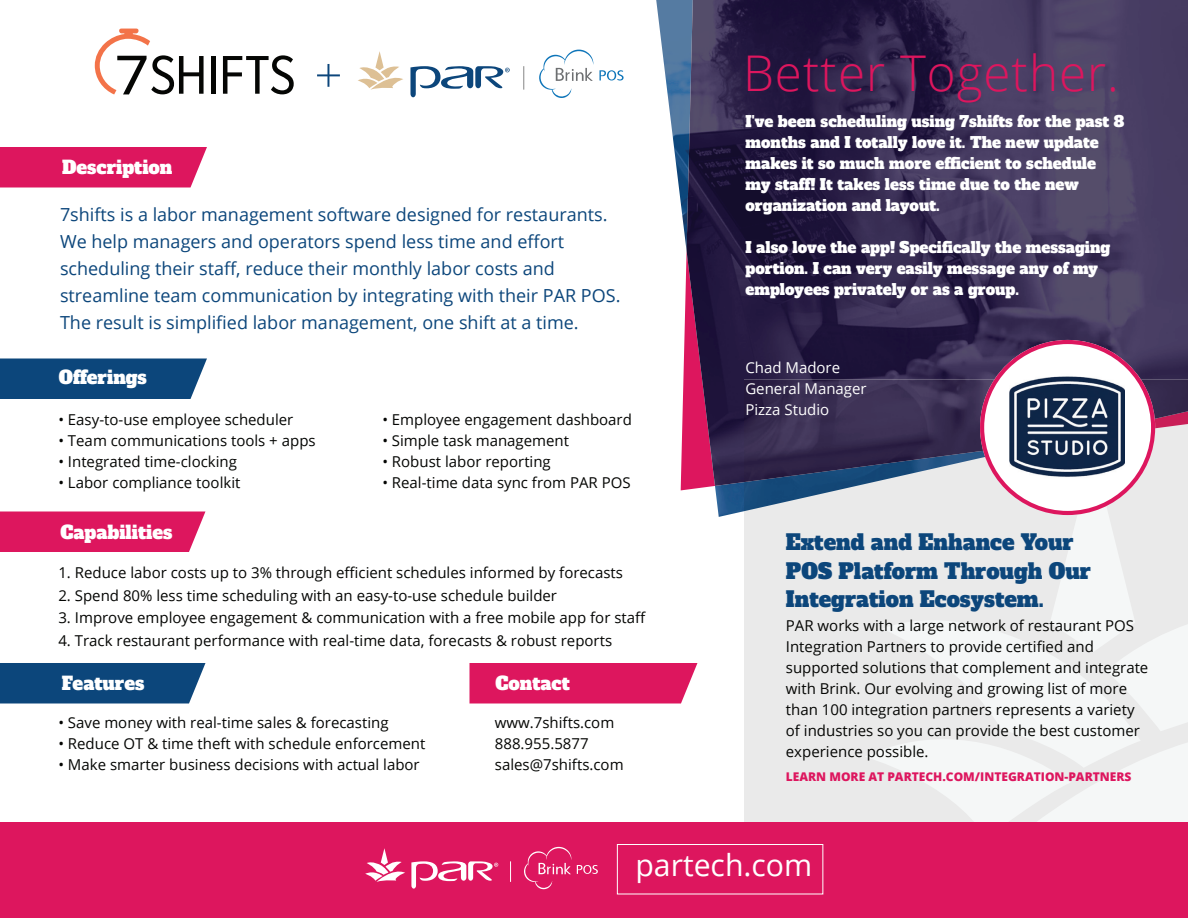
<style>
.page{position:relative;width:1188px;height:918px;background:#fff}
.page>*{position:absolute;margin:0;border:0;box-sizing:border-box;transform-origin:0 0}
.t1{font:300 49.35px "Open Sans";letter-spacing:.02em;color:#dd165e}
.t2{font:30.15px "Open Sans";color:#fff}
.t3{font:21px/28.5px "Alfa Slab One";color:#0c467b}
.t4{font:18px/27px "Open Sans";color:#0c467b}
.t5{font:18px "Alfa Slab One";color:#fff}
.t6{font:15px/21px "Open Sans";color:#040503}
.t7{font:15px/21px "Alfa Slab One";color:#fff}
.t8{font:15px/21px "Open Sans";color:#fff}
.t9{font:800 12px "Open Sans";color:#dd165e}
</style>
<div class="page">
<div style="left:744px;top:380px;width:444px;height:538px;background:#eaeaea"></div>
<svg style="left:681px;top:251px;width:33px;height:239px"></svg>
<img style="left:715px;top:486px;width:29px;height:31px">
<img style="left:744px;top:486px;width:112px;height:25px">
<img style="left:656px;top:0;width:31px;height:251px">
<img style="left:687px;top:0;width:501px;height:486px">
<img style="left:744px;top:380px;width:121px;height:102px">
<div style="left:0;top:822px;width:1188px;height:96px;background:#dd165e"></div>
<svg style="left:317px;top:64px;width:23px;height:23px"></svg>
<svg style="left:358px;top:51px;width:45px;height:39px"></svg>
<svg style="left:410px;top:66px;width:100px;height:31px"></svg>
<svg style="left:523px;top:66px;width:1px;height:24px"></svg>
<svg style="left:539px;top:50px;width:85px;height:48px"></svg>
<svg style="left:365px;top:848px;width:40px;height:34px"></svg>
<svg style="left:411px;top:861px;width:87px;height:28px"></svg>
<svg style="left:510px;top:861px;width:1px;height:21px"></svg>
<svg style="left:524px;top:847px;width:74px;height:42px"></svg>
<div style="left:617px;top:844px;width:206px;height:50px;border:1px solid #fff"></div>
<div style="left:0;top:147px;width:207px;height:41px;background:#dd165e"></div>
<div style="left:0;top:359px;width:207px;height:40px;background:#0c467b"></div>
<div style="left:0;top:512px;width:205px;height:40px;background:#dd165e"></div>
<div style="left:0;top:663px;width:205px;height:40px;background:#0c467b"></div>
<div style="left:469px;top:663px;width:228px;height:41px;background:#dd165e"></div>
<svg style="left:865px;top:340px;width:323px;height:482px"></svg>
<div style="left:211px;top:56px;width:5px;height:38px;background:#050604"></div>
<svg style="left:223px;top:55px;width:71px;height:39px"></svg>
<svg style="left:95px;top:29px;width:109px;height:65px"></svg>
<img style="left:1009px;top:369px;width:116px;height:115px">
<p class="t5" style="left:62px;top:152px;width:112px">Description</p>
<p class="t4" style="left:60px;top:200px;width:562px">7shifts is a labor management software designed for restaurants.<br>We help managers and operators spend less time and effort scheduling their staff, reduce their monthly labor costs and streamline team communication by integrating with their PAR POS.<br>The result is simplified labor management, one shift at a time.</p>
<p class="t5" style="left:59px;top:362px;width:90px">Offerings</p>
<p class="t6" style="left:58px;top:409px;width:236px">• Easy-to-use employee scheduler</p>
<p class="t6" style="left:382px;top:409px;width:251px">• Employee engagement dashboard</p>
<p class="t6" style="left:58px;top:430px;width:259px">• Team communications tools + apps</p>
<p class="t6" style="left:382px;top:430px;width:188px">• Simple task management</p>
<p class="t6" style="left:58px;top:451px;width:180px">• Integrated time-clocking</p>
<p class="t6" style="left:382px;top:451px;width:170px">• Robust labor reporting</p>
<p class="t6" style="left:58px;top:472px;width:184px">• Labor compliance toolkit</p>
<p class="t6" style="left:382px;top:472px;width:250px">• Real-time data sync from PAR POS</p>
<p class="t5" style="left:60px;top:516px;width:114px">Capabilities</p>
<p class="t6" style="left:58px;top:562px;width:566px">1. Reduce labor costs up to 3% through efficient schedules informed by forecasts</p>
<p class="t6" style="left:58px;top:584px;width:500px">2. Spend 80% less time scheduling with an easy-to-use schedule builder</p>
<p class="t6" style="left:58px;top:607px;width:589px">3. Improve employee engagement &amp; communication with a free mobile app for staff</p>
<p class="t6" style="left:58px;top:629px;width:555px">4. Track restaurant performance with real-time data, forecasts &amp; robust reports</p>
<p class="t5" style="left:62px;top:668px;width:84px">Features</p>
<p class="t6" style="left:58px;top:712px;width:332px">• Save money with real-time sales &amp; forecasting</p>
<p class="t6" style="left:58px;top:733px;width:368px">• Reduce OT &amp; time theft with schedule enforcement</p>
<p class="t6" style="left:58px;top:754px;width:363px">• Make smarter business decisions with actual labor</p>
<p class="t5" style="left:495px;top:668px;width:76px">Contact</p>
<p class="t6" style="left:495px;top:712px;width:130px">www.7shifts.com<br>888.955.5877 sales@7shifts.com</p>
<h1 class="t1" style="left:743px;top:40px;width:377px">Better Together.</h1>
<p class="t7" style="left:746px;top:110px;width:380px">I've been scheduling using 7shifts for the past 8 months and I totally love it. The new update makes it so much more efficient to schedule my staff! It takes less time due to the new organization and layout.</p>
<p class="t7" style="left:746px;top:236px;width:366px">I also love the app! Specifically the messaging portion. I can very easily message any of my employees privately or as a group.</p>
<p class="t8" style="left:745px;top:356px;width:123px">Chad Madore<br>General Manager<br>Pizza Studio</p>
<h3 class="t3" style="left:786px;top:526px;width:306px">Extend and Enhance Your<br>POS Platform Through Our<br>Integration Ecosystem.</h3>
<p class="t6" style="left:786px;top:615px;width:364px">PAR works with a large network of restaurant POS Integration Partners to provide certified and supported solutions that complement and integrate with Brink. Our evolving and growing list of more than 100 integration partners represents a variety of industries so you can provide the best customer experience possible.</p>
<p class="t9" style="left:786px;top:768px;width:347px">LEARN MORE AT PARTECH.COM/INTEGRATION-PARTNERS</p>
<h2 class="t2" style="left:635px;top:844px;width:178px">partech.com</h2>
</div>
